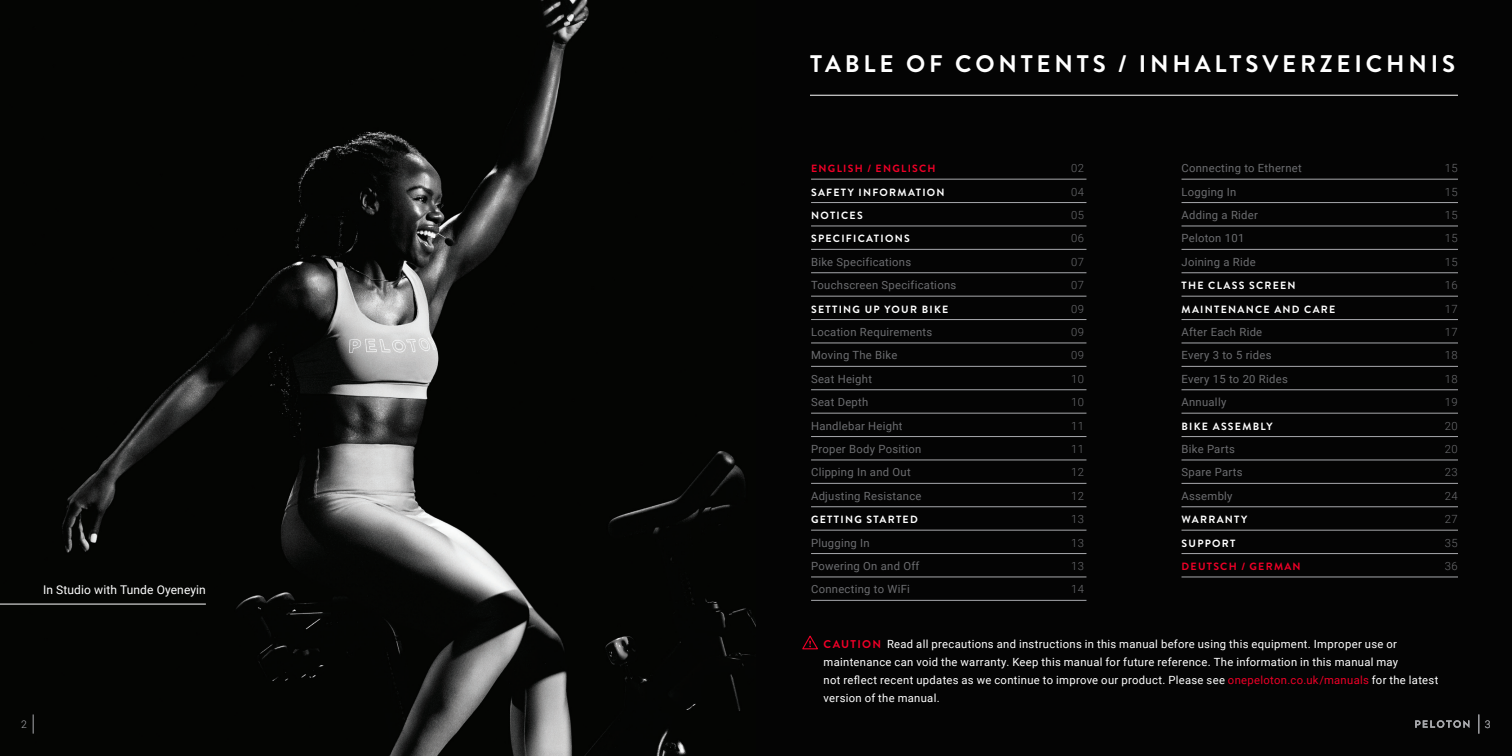
<style>
.page{position:relative;width:1512px;height:756px;background:#fff}
.page>*{position:absolute;margin:0;border:0;box-sizing:border-box;transform-origin:0 0}
.Body_-_10pt{font:700 24px "Brandon Grotesque";letter-spacing:.16em;color:#fff}
.t1{font:12px "Roboto";letter-spacing:.01em;color:#fff}
.Body_-_10pt-2{font:11.25px "Roboto";letter-spacing:.025em;color:#6c6d70}
.Body_-_10pt-3{font:11.25px/18px "Roboto";letter-spacing:.025em;color:#fff}
.Body_-_10pt-4{font:300 11.25px "Roboto";letter-spacing:.025em;color:#6c6d70}
.Body_-_10pt-5{font:700 10.5px "Brandon Grotesque";letter-spacing:.12em;color:#fff}
.Body_-_10pt-6{font:700 10.5px "Brandon Grotesque";letter-spacing:.12em;color:#ef0027}
.t2{font:300 10.5px "Roboto";color:#a8a9ad}
.s1{font-family:"Brandon Grotesque";font-weight:700;color:#ef0027}
.s2{color:#ef0027}
</style>
<div class="page">
<div style="left:756px;top:0;width:756px;height:756px;background:#040404"></div>
<img style="left:0;top:0;width:756px;height:756px">
<hr style="left:0;top:604px;width:206px;height:1px;background:#fff">
<hr style="left:1182px;top:179px;width:276px;height:1px;background:#a8a9ad">
<hr style="left:1182px;top:202px;width:276px;height:1px;background:#a8a9ad">
<hr style="left:1182px;top:226px;width:276px;height:1px;background:#a8a9ad">
<hr style="left:1182px;top:249px;width:276px;height:1px;background:#a8a9ad">
<hr style="left:1182px;top:273px;width:276px;height:1px;background:#a8a9ad">
<hr style="left:1182px;top:296px;width:276px;height:1px;background:#a8a9ad">
<hr style="left:1182px;top:319px;width:276px;height:1px;background:#a8a9ad">
<hr style="left:1182px;top:343px;width:276px;height:1px;background:#a8a9ad">
<hr style="left:1182px;top:366px;width:276px;height:1px;background:#a8a9ad">
<hr style="left:1182px;top:390px;width:276px;height:1px;background:#a8a9ad">
<hr style="left:1182px;top:413px;width:276px;height:1px;background:#a8a9ad">
<hr style="left:1182px;top:436px;width:276px;height:1px;background:#a8a9ad">
<hr style="left:1182px;top:460px;width:276px;height:1px;background:#a8a9ad">
<hr style="left:1182px;top:483px;width:276px;height:1px;background:#a8a9ad">
<hr style="left:1182px;top:507px;width:276px;height:1px;background:#a8a9ad">
<hr style="left:1182px;top:530px;width:276px;height:1px;background:#a8a9ad">
<hr style="left:1182px;top:553px;width:276px;height:1px;background:#a8a9ad">
<hr style="left:1182px;top:577px;width:276px;height:1px;background:#a8a9ad">
<hr style="left:811px;top:179px;width:275px;height:1px;background:#a8a9ad">
<hr style="left:811px;top:202px;width:275px;height:1px;background:#a8a9ad">
<hr style="left:811px;top:226px;width:275px;height:1px;background:#a8a9ad">
<hr style="left:811px;top:249px;width:275px;height:1px;background:#a8a9ad">
<hr style="left:811px;top:273px;width:275px;height:1px;background:#a8a9ad">
<hr style="left:811px;top:296px;width:275px;height:1px;background:#a8a9ad">
<hr style="left:811px;top:319px;width:275px;height:1px;background:#a8a9ad">
<hr style="left:811px;top:343px;width:275px;height:1px;background:#a8a9ad">
<hr style="left:811px;top:366px;width:275px;height:1px;background:#a8a9ad">
<hr style="left:811px;top:390px;width:275px;height:1px;background:#a8a9ad">
<hr style="left:811px;top:413px;width:275px;height:1px;background:#a8a9ad">
<hr style="left:811px;top:436px;width:275px;height:1px;background:#a8a9ad">
<hr style="left:811px;top:460px;width:275px;height:1px;background:#a8a9ad">
<hr style="left:811px;top:483px;width:275px;height:1px;background:#a8a9ad">
<hr style="left:811px;top:507px;width:275px;height:1px;background:#a8a9ad">
<hr style="left:811px;top:530px;width:275px;height:1px;background:#a8a9ad">
<hr style="left:811px;top:553px;width:275px;height:1px;background:#a8a9ad">
<hr style="left:811px;top:577px;width:275px;height:1px;background:#a8a9ad">
<hr style="left:811px;top:600px;width:275px;height:1px;background:#a8a9ad">
<svg style="left:802px;top:635px;width:16px;height:15px"></svg>
<hr style="left:810px;top:95px;width:648px;height:1px;background:#fff">
<svg style="left:1479px;top:714px;width:1px;height:20px"></svg>
<svg style="left:1415px;top:720px;width:54px;height:8px"></svg>
<svg style="left:33px;top:714px;width:1px;height:20px"></svg>
<p class="t1" style="left:43px;top:581px;width:164px">In Studio with Tunde Oyeneyin</p>
<p class="Body_-_10pt" style="left:810px;top:47px;width:647px">TABLE OF CONTENTS / INHALTSVERZEICHNIS</p>
<p class="Body_-_10pt-6" style="left:811px;top:161px;width:126px">ENGLISH / ENGLISCH</p>
<p class="Body_-_10pt-5" style="left:811px;top:185px;width:135px">SAFETY INFORMATION</p>
<p class="Body_-_10pt-5" style="left:811px;top:208px;width:53px">NOTICES</p>
<p class="Body_-_10pt-5" style="left:811px;top:231px;width:100px">SPECIFICATIONS</p>
<p class="Body_-_10pt-2" style="left:811px;top:254px;width:102px">Bike Specifications</p>
<p class="Body_-_10pt-2" style="left:811px;top:277px;width:147px">Touchscreen Specifications</p>
<p class="Body_-_10pt-5" style="left:811px;top:302px;width:139px">SETTING UP YOUR BIKE</p>
<p class="Body_-_10pt-2" style="left:811px;top:324px;width:123px">Location Requirements</p>
<p class="Body_-_10pt-2" style="left:811px;top:348px;width:88px">Moving The Bike</p>
<p class="Body_-_10pt-2" style="left:811px;top:371px;width:62px">Seat Height</p>
<p class="Body_-_10pt-2" style="left:811px;top:394px;width:59px">Seat Depth</p>
<p class="Body_-_10pt-2" style="left:811px;top:418px;width:93px">Handlebar Height</p>
<p class="Body_-_10pt-2" style="left:811px;top:441px;width:112px">Proper Body Position</p>
<p class="Body_-_10pt-2" style="left:811px;top:465px;width:101px">Clipping In and Out</p>
<p class="Body_-_10pt-2" style="left:811px;top:488px;width:112px">Adjusting Resistance</p>
<p class="Body_-_10pt-5" style="left:811px;top:512px;width:108px">GETTING STARTED</p>
<p class="Body_-_10pt-2" style="left:811px;top:535px;width:60px">Plugging In</p>
<p class="Body_-_10pt-2" style="left:811px;top:558px;width:110px">Powering On and Off</p>
<p class="Body_-_10pt-2" style="left:811px;top:582px;width:100px">Connecting to WiFi</p>
<p class="Body_-_10pt-4" style="left:1071px;top:160px;width:14px">02</p>
<p class="Body_-_10pt-4" style="left:1071px;top:184px;width:14px">04</p>
<p class="Body_-_10pt-4" style="left:1071px;top:207px;width:14px">05</p>
<p class="Body_-_10pt-4" style="left:1071px;top:231px;width:14px">06</p>
<p class="Body_-_10pt-4" style="left:1071px;top:254px;width:14px">07</p>
<p class="Body_-_10pt-4" style="left:1071px;top:277px;width:14px">07</p>
<p class="Body_-_10pt-4" style="left:1071px;top:301px;width:14px">09</p>
<p class="Body_-_10pt-4" style="left:1071px;top:324px;width:14px">09</p>
<p class="Body_-_10pt-4" style="left:1071px;top:348px;width:14px">09</p>
<p class="Body_-_10pt-4" style="left:1071px;top:371px;width:14px">10</p>
<p class="Body_-_10pt-4" style="left:1071px;top:394px;width:14px">10</p>
<p class="Body_-_10pt-4" style="left:1071px;top:418px;width:14px">11</p>
<p class="Body_-_10pt-4" style="left:1071px;top:441px;width:14px">11</p>
<p class="Body_-_10pt-4" style="left:1071px;top:465px;width:14px">12</p>
<p class="Body_-_10pt-4" style="left:1071px;top:488px;width:14px">12</p>
<p class="Body_-_10pt-4" style="left:1071px;top:511px;width:14px">13</p>
<p class="Body_-_10pt-4" style="left:1071px;top:535px;width:14px">13</p>
<p class="Body_-_10pt-4" style="left:1071px;top:558px;width:14px">13</p>
<p class="Body_-_10pt-4" style="left:1071px;top:582px;width:14px">14</p>
<p class="Body_-_10pt-2" style="left:1182px;top:160px;width:122px">Connecting to Ethernet</p>
<p class="Body_-_10pt-2" style="left:1182px;top:184px;width:56px">Logging In</p>
<p class="Body_-_10pt-2" style="left:1182px;top:207px;width:78px">Adding a Rider</p>
<p class="Body_-_10pt-2" style="left:1182px;top:231px;width:64px">Peloton 101</p>
<p class="Body_-_10pt-2" style="left:1182px;top:254px;width:76px">Joining a Ride</p>
<p class="Body_-_10pt-5" style="left:1182px;top:278px;width:116px">THE CLASS SCREEN</p>
<p class="Body_-_10pt-5" style="left:1182px;top:302px;width:155px">MAINTENANCE AND CARE</p>
<p class="Body_-_10pt-2" style="left:1182px;top:324px;width:82px">After Each Ride</p>
<p class="Body_-_10pt-2" style="left:1182px;top:348px;width:92px">Every 3 to 5 rides</p>
<p class="Body_-_10pt-2" style="left:1182px;top:371px;width:108px">Every 15 to 20 Rides</p>
<p class="Body_-_10pt-2" style="left:1182px;top:394px;width:46px">Annually</p>
<p class="Body_-_10pt-5" style="left:1182px;top:419px;width:93px">BIKE ASSEMBLY</p>
<p class="Body_-_10pt-2" style="left:1182px;top:441px;width:55px">Bike Parts</p>
<p class="Body_-_10pt-2" style="left:1182px;top:465px;width:63px">Spare Parts</p>
<p class="Body_-_10pt-2" style="left:1182px;top:488px;width:53px">Assembly</p>
<p class="Body_-_10pt-5" style="left:1182px;top:512px;width:67px">WARRANTY</p>
<p class="Body_-_10pt-5" style="left:1182px;top:536px;width:55px">SUPPORT</p>
<p class="Body_-_10pt-6" style="left:1182px;top:559px;width:121px">DEUTSCH / GERMAN</p>
<p class="Body_-_10pt-4" style="left:1445px;top:160px;width:14px">15</p>
<p class="Body_-_10pt-4" style="left:1445px;top:184px;width:14px">15</p>
<p class="Body_-_10pt-4" style="left:1445px;top:207px;width:14px">15</p>
<p class="Body_-_10pt-4" style="left:1445px;top:231px;width:14px">15</p>
<p class="Body_-_10pt-4" style="left:1445px;top:254px;width:14px">15</p>
<p class="Body_-_10pt-4" style="left:1445px;top:277px;width:14px">16</p>
<p class="Body_-_10pt-4" style="left:1445px;top:301px;width:14px">17</p>
<p class="Body_-_10pt-4" style="left:1445px;top:324px;width:14px">17</p>
<p class="Body_-_10pt-4" style="left:1445px;top:348px;width:14px">18</p>
<p class="Body_-_10pt-4" style="left:1445px;top:371px;width:14px">18</p>
<p class="Body_-_10pt-4" style="left:1445px;top:394px;width:14px">19</p>
<p class="Body_-_10pt-4" style="left:1445px;top:418px;width:14px">20</p>
<p class="Body_-_10pt-4" style="left:1445px;top:441px;width:14px">20</p>
<p class="Body_-_10pt-4" style="left:1445px;top:465px;width:14px">23</p>
<p class="Body_-_10pt-4" style="left:1445px;top:488px;width:14px">24</p>
<p class="Body_-_10pt-4" style="left:1445px;top:511px;width:14px">27</p>
<p class="Body_-_10pt-4" style="left:1445px;top:535px;width:14px">35</p>
<p class="Body_-_10pt-4" style="left:1445px;top:558px;width:14px">36</p>
<p class="Body_-_10pt-3" style="left:824px;top:635px;width:616px"><span class="s1">CAUTION</span> Read all precautions and instructions in this manual before using this equipment. Improper use or maintenance can void the warranty. Keep this manual for future reference. The information in this manual may<br>not reflect recent updates as we continue to improve our product. Please see <span class="s2">onepeloton.co.uk/manuals</span> for the latest version of the manual.</p>
<p class="t2" style="left:21px;top:716px;width:7px">2</p>
<p class="t2" style="left:1485px;top:716px;width:7px">3</p>
</div>
